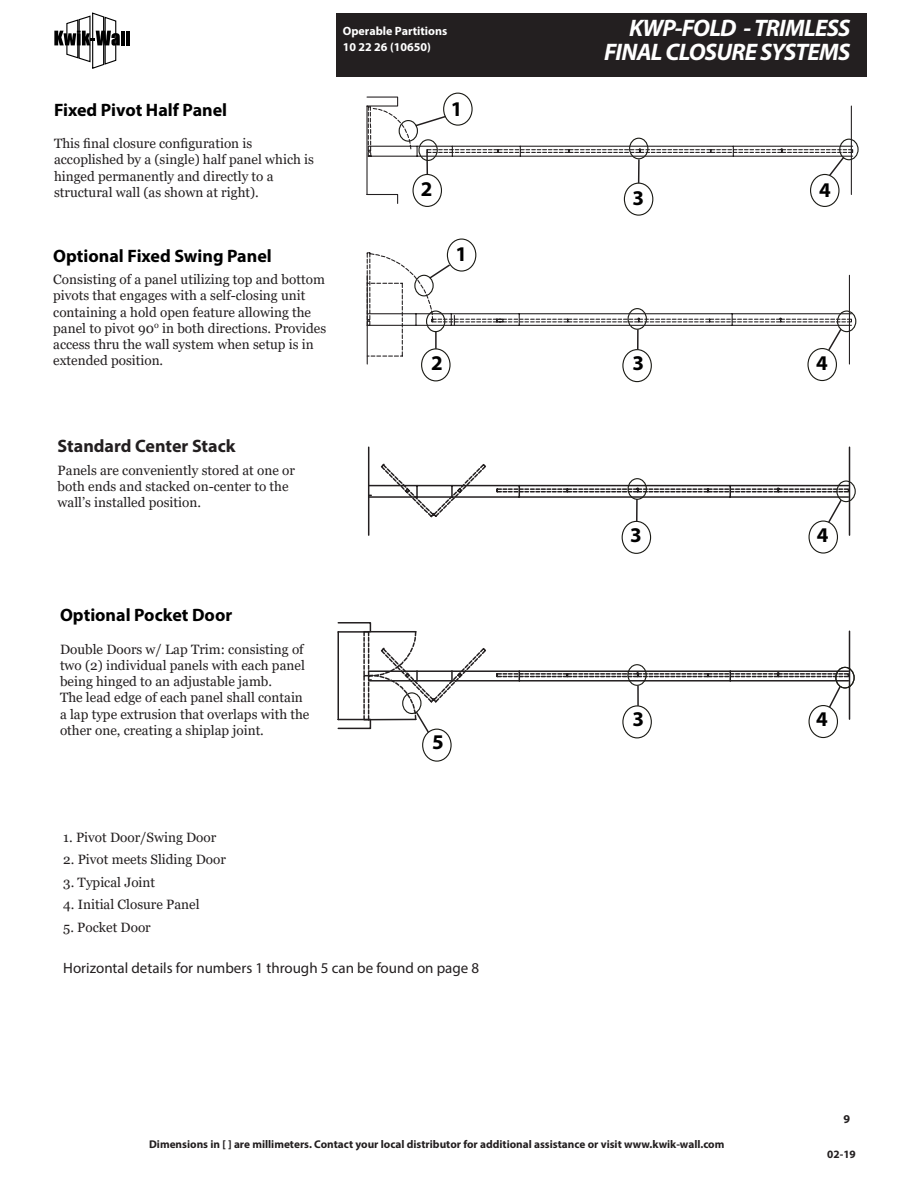
<style>
.page{position:relative;width:918px;height:1188px;background:#fff}
.page>*{position:absolute;margin:0;border:0;box-sizing:border-box;transform-origin:0 0}
.t1{font:italic 700 24px "Myriad Pro";letter-spacing:-.03em;color:#fff}
.t2{font:700 21px "Myriad Pro";color:#000}
.t3{font:700 18px "Myriad Pro";color:#000}
.t4{font:700 18px "Myriad Pro";color:#231f20}
.t5{font:15px "Myriad Pro";color:#231f20}
.t6{font:13.5px/16.2px "Georgia";color:#231f20}
.t7{font:700 12px/16.5px "Myriad Pro";color:#fff}
.t8{font:700 12px "Myriad Pro";color:#231f20}
.t9{font:700 11.25px "Myriad Pro";color:#231f20}
</style>
<div class="page">
<div style="left:336px;top:13px;width:531px;height:64px;background:#231f20"></div>
<svg style="left:54px;top:12px;width:66px;height:57px"></svg>
<hr style="left:121px;top:31px;width:4px;height:14px;background:#000">
<hr style="left:126px;top:31px;width:4px;height:14px;background:#000">
<hr style="left:368px;top:447px;width:1px;height:88px;background:#231f20">
<hr style="left:849px;top:447px;width:1px;height:88px;background:#231f20">
<svg style="left:367px;top:462px;width:483px;height:92px"></svg>
<div style="left:443px;top:93px;width:30px;height:33px;border:1px solid #1b1b15;border-radius:50%"></div>
<div style="left:447px;top:239px;width:29px;height:33px;border:1px solid #1b1b15;border-radius:50%"></div>
<div style="left:421px;top:348px;width:30px;height:33px;border:1px solid #1b1b15;border-radius:50%"></div>
<div style="left:412px;top:174px;width:30px;height:33px;border:1px solid #1b1b15;border-radius:50%"></div>
<div style="left:622px;top:705px;width:30px;height:33px;border:1px solid #1b1b15;border-radius:50%"></div>
<div style="left:622px;top:521px;width:29px;height:33px;border:1px solid #1b1b15;border-radius:50%"></div>
<div style="left:622px;top:349px;width:30px;height:33px;border:1px solid #1b1b15;border-radius:50%"></div>
<div style="left:624px;top:183px;width:29px;height:33px;border:1px solid #1b1b15;border-radius:50%"></div>
<div style="left:808px;top:705px;width:30px;height:33px;border:1px solid #1b1b15;border-radius:50%"></div>
<div style="left:807px;top:348px;width:30px;height:33px;border:1px solid #1b1b15;border-radius:50%"></div>
<div style="left:810px;top:174px;width:30px;height:33px;border:1px solid #1b1b15;border-radius:50%"></div>
<div style="left:808px;top:521px;width:30px;height:33px;border:1px solid #1b1b15;border-radius:50%"></div>
<div style="left:422px;top:729px;width:30px;height:33px;border:1px solid #1b1b15;border-radius:50%"></div>
<hr style="left:636px;top:499px;width:2px;height:23px;background:#231f20">
<svg style="left:827px;top:498px;width:16px;height:26px"></svg>
<div style="left:628px;top:478px;width:19px;height:22px;border:1px solid #1b1b15;border-radius:50%"></div>
<div style="left:839px;top:139px;width:20px;height:21px;border:1px solid #1b1b15;border-radius:50%"></div>
<div style="left:837px;top:311px;width:19px;height:21px;border:1px solid #1b1b15;border-radius:50%"></div>
<div style="left:836px;top:480px;width:20px;height:22px;border:1px solid #1b1b15;border-radius:50%"></div>
<div style="left:835px;top:667px;width:20px;height:21px;border:1px solid #1b1b15;border-radius:50%"></div>
<svg style="left:337px;top:622px;width:513px;height:112px"></svg>
<svg style="left:366px;top:96px;width:486px;height:109px"></svg>
<svg style="left:367px;top:106px;width:487px;height:72px"></svg>
<hr style="left:367px;top:275px;width:1px;height:89px;background:#231f20">
<hr style="left:849px;top:275px;width:1px;height:89px;background:#231f20">
<svg style="left:366px;top:252px;width:487px;height:105px"></svg>
<p class="t7" style="left:343px;top:22px;width:106px">Operable Partitions<br>10 22 26 (10650)</p>
<p class="t3" style="left:54px;top:98px;width:175px">Fixed Pivot Half Panel</p>
<p class="t6" style="left:54px;top:136px;width:200px">This final closure configuration is</p>
<p class="t6" style="left:54px;top:152px;width:262px">accoplished by a (single) half panel which is hinged permanently and directly to a</p>
<p class="t6" style="left:54px;top:184px;width:206px">structural wall (as shown at right).</p>
<p class="t3" style="left:53px;top:244px;width:220px">Optional Fixed Swing Panel</p>
<p class="t6" style="left:53px;top:272px;width:273px">Consisting of a panel utilizing top and bottom</p>
<p class="t6" style="left:53px;top:288px;width:254px">pivots that engages with a self-closing unit</p>
<p class="t6" style="left:53px;top:304px;width:259px">containing a hold open feature allowing the</p>
<p class="t6" style="left:53px;top:320px;width:274px">panel to pivot 90<sup>0</sup> in both directions. Provides</p>
<p class="t6" style="left:53px;top:337px;width:262px">access thru the wall system when setup is in</p>
<p class="t6" style="left:53px;top:353px;width:112px">extended position.</p>
<p class="t2" style="left:451px;top:95px;width:13px">1</p>
<p class="t2" style="left:421px;top:175px;width:13px">2</p>
<p class="t2" style="left:455px;top:241px;width:13px">1</p>
<p class="t2" style="left:431px;top:349px;width:13px">2</p>
<p class="t4" style="left:58px;top:434px;width:180px">Standard Center Stack</p>
<p class="t6" style="left:58px;top:462px;width:239px">Panels are conveniently stored at one or both ends and stacked on-center to the wall’s installed position.</p>
<p class="t3" style="left:60px;top:603px;width:174px">Optional Pocket Door</p>
<p class="t6" style="left:60px;top:641px;width:246px;text-align:justify">Double Doors w/ Lap Trim: consisting of two (2) individual panels with each panel being hinged to an adjustable jamb.</p>
<p class="t6" style="left:60px;top:690px;width:251px">The lead edge of each panel shall contain a lap type extrusion that overlaps with the other one, creating a shiplap joint.</p>
<p class="t2" style="left:432px;top:728px;width:13px">5</p>
<p class="t6" style="left:63px;top:829px;width:155px">1. Pivot Door/Swing Door</p>
<p class="t6" style="left:63px;top:852px;width:164px">2. Pivot meets Sliding Door</p>
<p class="t6" style="left:63px;top:874px;width:93px">3. Typical Joint</p>
<p class="t6" style="left:63px;top:897px;width:138px">4. Initial Closure Panel</p>
<p class="t6" style="left:63px;top:919px;width:89px">5. Pocket Door</p>
<p class="t5" style="left:63px;top:959px;width:418px">Horizontal details for numbers 1 through 5 can be found on page 8</p>
<p class="t1" style="left:629px;top:12px;width:223px">KWP-FOLD - TRIMLESS</p>
<p class="t1" style="left:604px;top:36px;width:248px">FINAL CLOSURE SYSTEMS</p>
<p class="t2" style="left:632px;top:184px;width:13px">3</p>
<p class="t2" style="left:819px;top:176px;width:13px">4</p>
<p class="t2" style="left:632px;top:349px;width:13px">3</p>
<p class="t2" style="left:816px;top:349px;width:13px">4</p>
<p class="t2" style="left:630px;top:521px;width:13px">3</p>
<p class="t2" style="left:817px;top:521px;width:13px">4</p>
<p class="t2" style="left:632px;top:705px;width:13px">3</p>
<p class="t2" style="left:816px;top:705px;width:13px">4</p>
<p class="t8" style="left:843px;top:1111px;width:8px">9</p>
<p class="t9" style="left:149px;top:1137px;width:577px">Dimensions in [ ] are millimeters. Contact your local distributor for additional assistance or visit www.kwik-wall.com</p>
<p class="t9" style="left:827px;top:1147px;width:30px">02-19</p>
</div>
